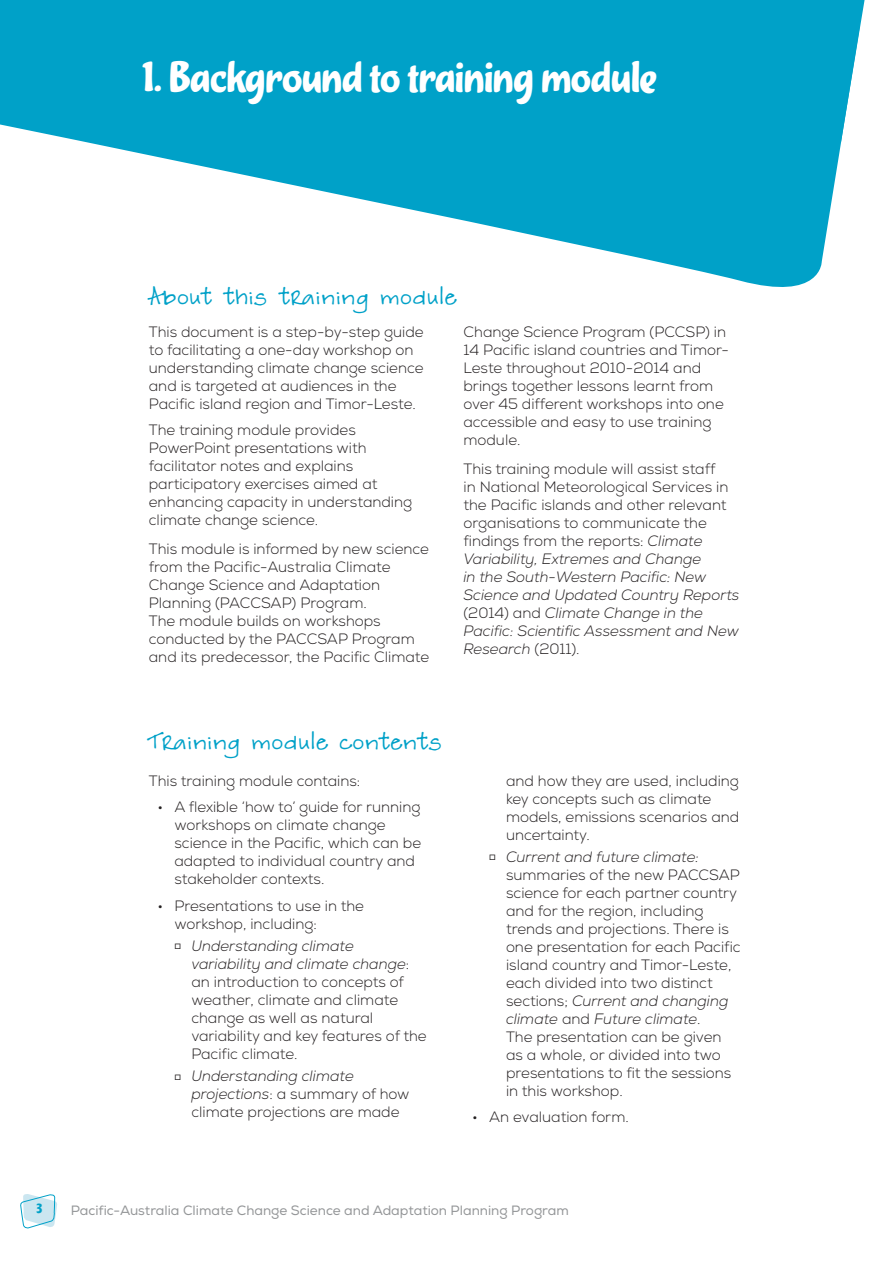
<style>
.page{position:relative;width:893px;height:1263px;background:#fff}
.page>*{position:absolute;margin:0;border:0;box-sizing:border-box;transform-origin:0 0}
.t1{font:42px "Cupcake";color:#fff}
.t2{font:22.5px "FG Ronja";color:#00a1c8}
.t3{font:300 15px/18px "Nexa";color:#231f20}
.t4{font:300 15px/18px "Nexa";letter-spacing:-.02em;color:#231f20}
.t5{font:italic 300 15px/18px "Nexa";color:#231f20;text-align:center}
.t6{font:13.5px "Nexa";color:#949698}
.t7{font:13.5px "Cupcake";color:#00a1c8}
.s1{font-style:italic}
.s2{font-style:normal}
</style>
<div class="page">
<svg style="left:20px;top:1194px;width:37px;height:34px"></svg>
<svg style="left:86px;top:142px;width:756px;height:145px;fill:#00a1c8"></svg>
<div style="left:0;top:0;width:864px;height:142px;background:#00a1c8"></div>
<h1 class="t1" style="left:142px;top:53px;width:517px">1. Background to training module</h1>
<h2 class="t2" style="left:149px;top:283px;width:310px">About this training module</h2>
<p class="t3" style="left:149px;top:323px;width:276px">This document is a step-by-step guide to facilitating a one-day workshop on understanding climate change science and is targeted at audiences in the Pacific island region and Timor-Leste.</p>
<p class="t3" style="left:149px;top:422px;width:265px">The training module provides<br>PowerPoint presentations with facilitator notes and explains participatory exercises aimed at enhancing capacity in understanding climate change science.</p>
<p class="t3" style="left:149px;top:540px;width:282px">This module is informed by new science from the Pacific-Australia Climate<br>Change Science and Adaptation<br>Planning (PACCSA</p>
<p class="t3" style="left:149px;top:594px;width:233px;text-indent:133px">P) Program.<br>The module builds on workshops conducted by the PACCSA</p>
<p class="t3" style="left:149px;top:630px;width:282px;text-indent:189px">P Program and its predecessor, the Pacific Climate</p>
<p class="t3" style="left:463px;top:323px;width:267px;text-indent:232px">P) in<br>14 Pacific island countries and Timor-<br>Leste throughout 2010-2014 and brings together lessons learnt from over 45 different workshops into one accessible and easy to use training module.</p>
<p class="t3" style="left:463px;top:460px;width:277px">This training module will assist staff<br>in National Meteorological Services in the Pacific islands and other relevant organisations to communicate the findings from the reports: <span class="s1">Climate Variability, Extremes and Change<br>in the South-Western Pacific: New Science and Updated Country Reports </span>(2014) and <span class="s1">Climate Change in the Pacific: Scientific Assessment and New Research</span> (2011).</p>
<p class="t3" style="left:463px;top:323px;width:212px">Change Science Program (PCCS</p>
<h2 class="t2" style="left:149px;top:728px;width:295px">Training module contents</h2>
<p class="t3" style="left:149px;top:772px;width:213px">This training module contains:</p>
<p class="t3" style="left:174px;top:798px;width:248px;text-indent:-17px">• A flexible ‘how to’ guide for running workshops on climate change science in the Pacific, which can be adapted to individual country and stakeholder contexts.</p>
<p class="t3" style="left:174px;top:897px;width:191px;text-indent:-17px">• Presentations to use in the workshop, including:</p>
<p class="t4" style="left:191px;top:937px;width:237px;text-indent:-17px">□ <span class="s1">Understanding climate variability and climate change</span>: an introduction to concepts of weather, climate and climate change as well as natural variability and key features of the<br>Pacific climate.</p>
<p class="t3" style="left:191px;top:1067px;width:220px;text-indent:-17px">□ <span class="s1">Understanding climate projections</span>: a summary of how climate projections are made</p>
<p class="t3" style="left:506px;top:772px;width:235px">and how they are used, including key concepts such as climate models, emissions scenarios and uncertainty.</p>
<p class="t5" style="left:489px;top:848px;width:211px">□ Current and future climate: <span class="s2">summaries of the new PACCSA</span></p>
<p class="t3" style="left:506px;top:866px;width:236px;text-indent:224px">P science for each partner country and for the region, including trends and projections. There is one presentation for each Pacific island country and Timor-Leste, each divided into two distinct sections; <span class="s1">Current and changing climate</span> and <span class="s1">Future climate</span>.<br>The presentation can be given as a whole, or divided into two presentations to fit the sessions in this workshop.</p>
<p class="t3" style="left:472px;top:1108px;width:158px">• An evaluation form.</p>
<p class="t7" style="left:36px;top:1200px;width:7px">3</p>
<p class="t6" style="left:71px;top:1202px;width:500px">Pacific-Australia Climate Change Science and Adaptation Planning Program</p>
</div>
